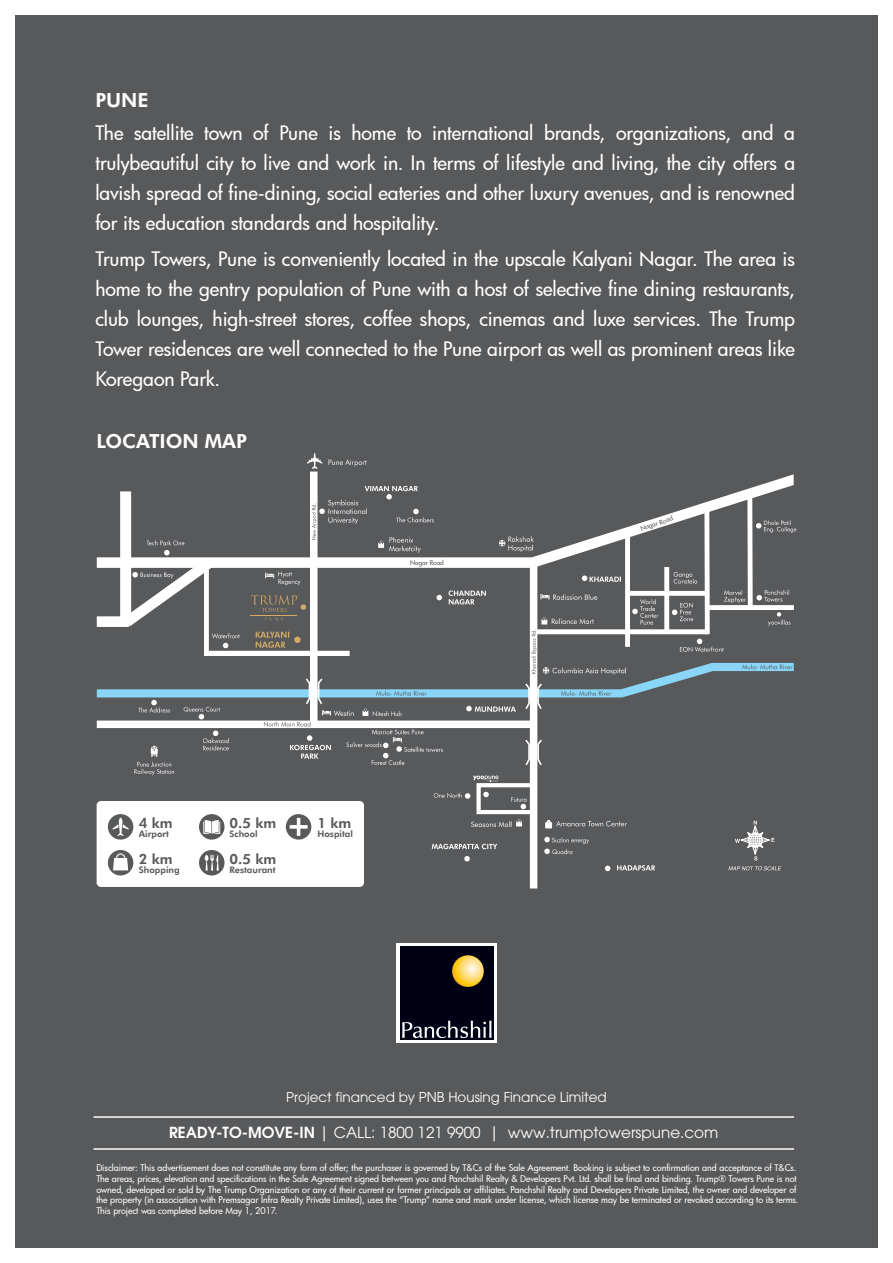
<style>
.page{position:relative;width:893px;height:1263px;background:#fff}
.page>*{position:absolute;margin:0;border:0;box-sizing:border-box;transform-origin:0 0}
.t1{font:500 19.5px/30px "Futura";letter-spacing:-.005em;color:#fff;text-align:justify}
.t2{font:800 19.5px "Futura BT";color:#fff}
.t3{font:15.15px "Avant Garde LT";color:#fff}
.t4{font:800 14.1px "Futura BT";color:#58595b}
.t5{font:13.5px "Avant Garde LT";color:#fff}
.t6{font:500 9px/10.8px "Futura";letter-spacing:-.005em;color:#fff}
.t7{font:800 9px "Futura BT";color:#58595b}
.t8{font:500 6.45px "Futura";letter-spacing:-.005em;color:#58595b}
.s1{font-weight:600}
</style>
<div class="page">
<div style="left:15px;top:15px;width:863px;height:1233px;background:#58595b"></div>
<svg style="left:396px;top:943px;width:100px;height:99px"></svg>
<div style="left:400px;top:946px;width:93px;height:93px;background:#000015"></div>
<svg style="left:452px;top:955px;width:32px;height:32px"></svg>
<svg style="left:402px;top:1021px;width:89px;height:17px"></svg>
<div style="left:477px;top:783px;width:57px;height:31px;border:4px solid #fff"></div>
<div style="left:97px;top:474px;width:697px;height:12px;background:#58595b"></div>
<div style="left:310px;top:471px;width:8px;height:253px;background:#fff"></div>
<div style="left:530px;top:566px;width:7px;height:322px;background:#fff"></div>
<svg style="left:329px;top:459px;width:38px;height:7px"></svg>
<svg style="left:617px;top:865px;width:38px;height:5px"></svg>
<svg style="left:432px;top:844px;width:65px;height:5px"></svg>
<svg style="left:307px;top:453px;width:15px;height:16px"></svg>
<svg style="left:545px;top:820px;width:82px;height:10px"></svg>
<svg style="left:471px;top:819px;width:51px;height:8px"></svg>
<svg style="left:605px;top:866px;width:5px;height:5px"></svg>
<svg style="left:464px;top:856px;width:6px;height:5px"></svg>
<svg style="left:483px;top:792px;width:6px;height:5px"></svg>
<svg style="left:728px;top:866px;width:53px;height:4px"></svg>
<svg style="left:735px;top:821px;width:39px;height:39px;background:#78797a"></svg>
<svg style="left:434px;top:793px;width:36px;height:6px"></svg>
<svg style="left:511px;top:797px;width:15px;height:12px"></svg>
<svg style="left:544px;top:837px;width:45px;height:17px"></svg>
<svg style="left:89px;top:486px;width:713px;height:296px;background:#6c6f71"></svg>
<hr style="left:94px;top:1116px;width:700px;height:2px;background:#fff">
<hr style="left:94px;top:1148px;width:700px;height:2px;background:#fff">
<h1 class="t2" style="left:95px;top:89px;width:55px">PUNE</h1>
<p class="t1" style="left:95px;top:118px;width:701px">The satellite town of Pune is home to international brands, organizations, and a trulybeautiful city to live and work in. In terms of lifestyle and living, the city offers a lavish spread of fine-dining, social eateries and other luxury avenues, and is renowned for its education standards and hospitality.</p>
<p class="t1" style="left:95px;top:243px;width:701px">Trump Towers, Pune is conveniently located in the upscale Kalyani Nagar. The area is home to the gentry population of Pune with a host of selective fine dining restaurants, club lounges, high-street stores, coffee shops, cinemas and luxe services. The Trump Tower residences are well connected to the Pune airport as well as prominent areas like Koregaon Park.</p>
<h1 class="t2" style="left:97px;top:430px;width:152px">LOCATION MAP</h1>
<p class="t8" style="left:410px;top:558px;width:35px">Nagar Road</p>
<p class="t8" style="left:639px;top:524px;width:35px;rotate:-18deg">Nagar Road</p>
<h3 class="t4" style="left:139px;top:815px;width:35px">4 km</h3>
<h3 class="t4" style="left:230px;top:815px;width:48px">0.5 km</h3>
<h3 class="t4" style="left:317px;top:815px;width:35px">1 km</h3>
<h3 class="t4" style="left:139px;top:850px;width:35px">2 km</h3>
<h3 class="t4" style="left:230px;top:850px;width:48px">0.5 km</h3>
<p class="t7" style="left:139px;top:829px;width:32px">Airport</p>
<p class="t7" style="left:230px;top:829px;width:30px">School</p>
<p class="t7" style="left:317px;top:829px;width:37px">Hospital</p>
<p class="t7" style="left:139px;top:865px;width:42px">Shopping</p>
<p class="t7" style="left:230px;top:865px;width:47px">Restaurant</p>
<h3 class="t5" style="left:286px;top:1089px;width:322px">Project financed by PNB Housing Finance Limited</h3>
<h2 class="t3" style="left:169px;top:1123px;width:551px"><span class="s1">READY-TO-MOVE-IN</span> | CALL: 1800 121 9900 | www.trumptowerspune.com</h2>
<p class="t6" style="left:96px;top:1162px;width:704px">Disclaimer: This advertisement does not constitute any form of offer; the purchaser is governed by T&amp;Cs of the Sale Agreement. Booking is subject to confirmation and acceptance of T&amp;Cs.<br>The areas, prices, elevation and specifications in the Sale Agreement signed between you and Panchshil Realty &amp; Developers Pvt. Ltd. shall be final and binding. Trump® Towers Pune is not owned, developed or sold by The Trump Organization or any of their current or former principals or affiliates. Panchshil Realty and Developers Private Limited, the owner and developer of the property (in association with Premsagar Infra Realty Private Limited), uses the “Trump” name and mark under license, which license may be terminated or revoked according to its terms.<br>This project was completed before May 1, 2017.</p>
</div>
